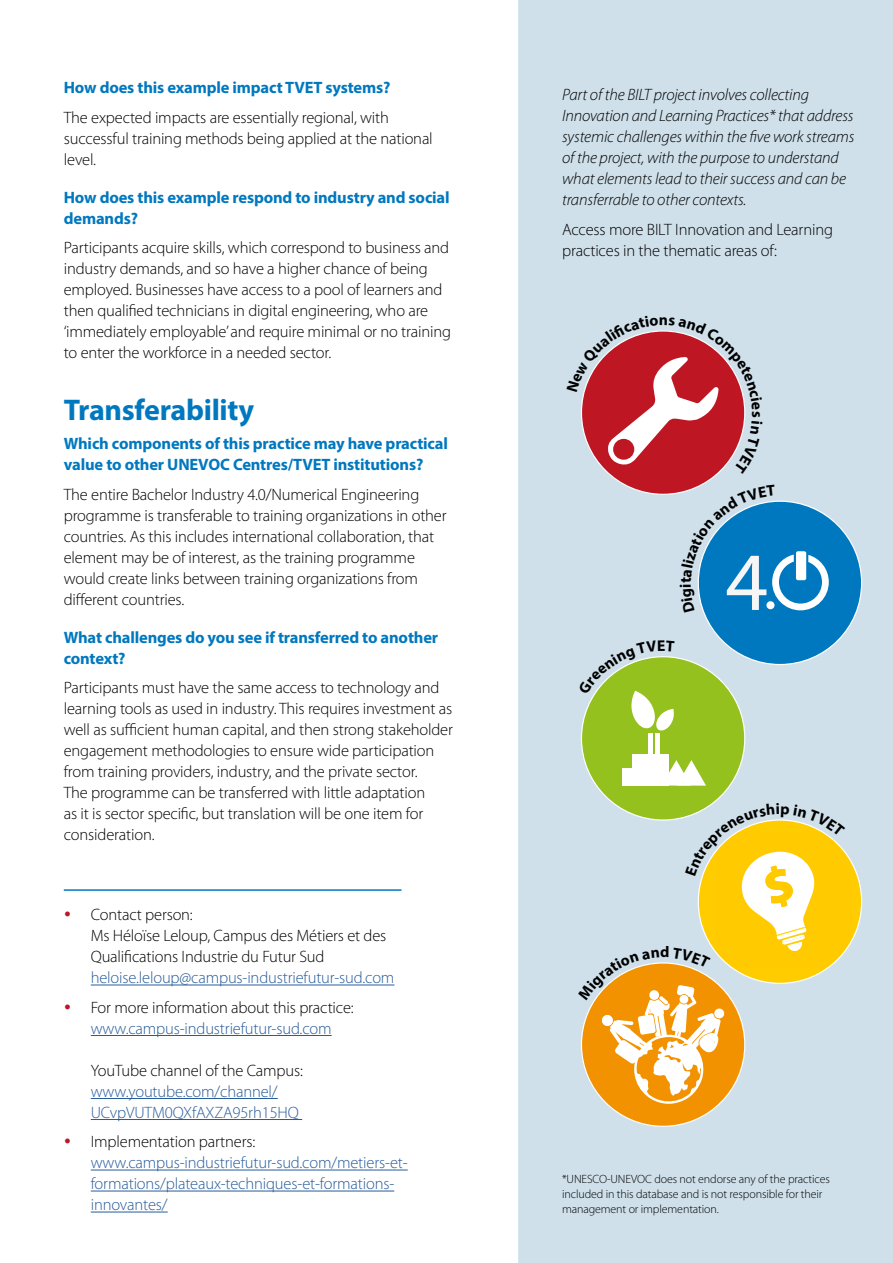
<style>
.page{position:relative;width:893px;height:1263px;background:#fff}
.page>*{position:absolute;margin:0;border:0;box-sizing:border-box;transform-origin:0 0}
.t1{font:700 30px "Myriad Pro";letter-spacing:-.01em;color:#0078bf}
.t2{font:300 16.5px/21px "Myriad Pro";letter-spacing:-.01em;color:#000}
.t3{font:italic 300 16.5px/21px "Myriad Pro";letter-spacing:-.01em;color:#000}
.t4{font:700 16.5px/21px "Myriad Pro";letter-spacing:-.01em;color:#0078bf}
.t5{font:300 16.5px/21px "Myriad Pro";letter-spacing:-.01em;color:#275b9b}
.t6{font:700 15.6px "Myriad Pro";color:#000}
.t7{font:300 12px/15px "Myriad Pro";letter-spacing:-.01em;color:#000}
</style>
<div class="page">
<div style="left:518px;top:0;width:375px;height:1263px;background:#cfe0ea"></div>
<hr style="left:91px;top:984px;width:303px;height:1px;background:#275b9b">
<hr style="left:91px;top:1035px;width:241px;height:1px;background:#275b9b">
<hr style="left:91px;top:1098px;width:187px;height:1px;background:#275b9b">
<hr style="left:91px;top:1119px;width:211px;height:1px;background:#275b9b">
<hr style="left:91px;top:1169px;width:317px;height:1px;background:#275b9b">
<hr style="left:91px;top:1190px;width:303px;height:1px;background:#275b9b">
<hr style="left:91px;top:1211px;width:77px;height:1px;background:#275b9b">
<hr style="left:64px;top:889px;width:337px;height:2px;background:#0078bf">
<div style="left:581px;top:331px;width:164px;height:163px;background:#be1622;border-radius:82px"></div>
<div style="left:581px;top:963px;width:164px;height:163px;background:#f39200;border-radius:82px"></div>
<svg style="left:698px;top:501px;width:164px;height:163px"></svg>
<svg style="left:698px;top:820px;width:164px;height:163px"></svg>
<svg style="left:567px;top:316px;width:196px;height:158px"></svg>
<svg style="left:578px;top:485px;width:272px;height:619px;background:#becba7"></svg>
<p class="t4" style="left:64px;top:77px;width:328px">How does this example impact TVET systems?</p>
<p class="t2" style="left:64px;top:107px;width:371px">The expected impacts are essentially regional, with successful training methods being applied at the national level.</p>
<p class="t4" style="left:64px;top:186px;width:387px">How does this example respond to industry and social demands?</p>
<p class="t2" style="left:64px;top:237px;width:389px">Participants acquire skills, which correspond to business and industry demands, and so have a higher chance of being employed. Businesses have access to a pool of learners and then qualified technicians in digital engineering, who are ‘immediately employable’ and require minimal or no training to enter the workforce in a needed sector.</p>
<h1 class="t1" style="left:64px;top:390px;width:192px">Transferability</h1>
<p class="t4" style="left:64px;top:433px;width:386px">Which components of this practice may have practical value to other UNEVOC Centres/TVET institutions?</p>
<p class="t2" style="left:64px;top:484px;width:384px">The entire Bachelor Industry 4.0/Numerical Engineering programme is transferable to training organizations in other countries. As this includes international collaboration, that element may be of interest, as the training programme would create links between training organizations from different countries.</p>
<p class="t4" style="left:64px;top:626px;width:376px">What challenges do you see if transferred to another context?</p>
<p class="t2" style="left:64px;top:677px;width:391px">Participants must have the same access to technology and learning tools as used in industry. This requires investment as well as sufficient human capital, and then strong stakeholder engagement methodologies to ensure wide participation from training providers, industry, and the private sector.<br>The programme can be transferred with little adaptation<br>as it is sector specific, but translation will be one item for consideration.</p>
<p class="t2" style="left:91px;top:904px;width:297px">Contact person:<br>Ms Héloïse Leloup, Campus des Métiers et des<br>Qualifications Industrie du Futur Sud</p>
<p class="t5" style="left:91px;top:967px;width:305px">heloise.leloup@campus-industriefutur-sud.com</p>
<p class="t2" style="left:91px;top:997px;width:265px">For more information about this practice:</p>
<p class="t5" style="left:91px;top:1018px;width:242px">www.campus-industriefutur-sud.com</p>
<p class="t2" style="left:91px;top:1060px;width:214px">YouTube channel of the Campus:</p>
<p class="t5" style="left:91px;top:1081px;width:210px">www.youtube.com/channel/<br>UCvpVUTM0QXfAXZA95rh15HQ</p>
<p class="t2" style="left:91px;top:1131px;width:166px">Implementation partners:</p>
<p class="t5" style="left:91px;top:1152px;width:318px">www.campus-industriefutur-sud.com/metiers-et&shy;formations/plateaux-techniques-et-formations&shy;innovantes/</p>
<p class="t3" style="left:562px;top:84px;width:294px">Part of the BILT project involves collecting Innovation and Learning Practices* that address systemic challenges within the five work streams of the project, with the purpose to understand what elements lead to their success and can be transferrable to other contexts.</p>
<p class="t2" style="left:562px;top:218px;width:272px">Access more BILT Innovation and Learning practices in the thematic areas of:</p>
<p class="t6" style="left:675px;top:587px;width:6px;rotate:-90deg">i</p>
<p class="t6" style="left:660px;top:942px;width:11px">d</p>
<p class="t7" style="left:562px;top:1171px;width:269px">*UNESCO-UNEVOC does not endorse any of the practices included in this database and is not responsible for their management or implementation.</p>
</div>
